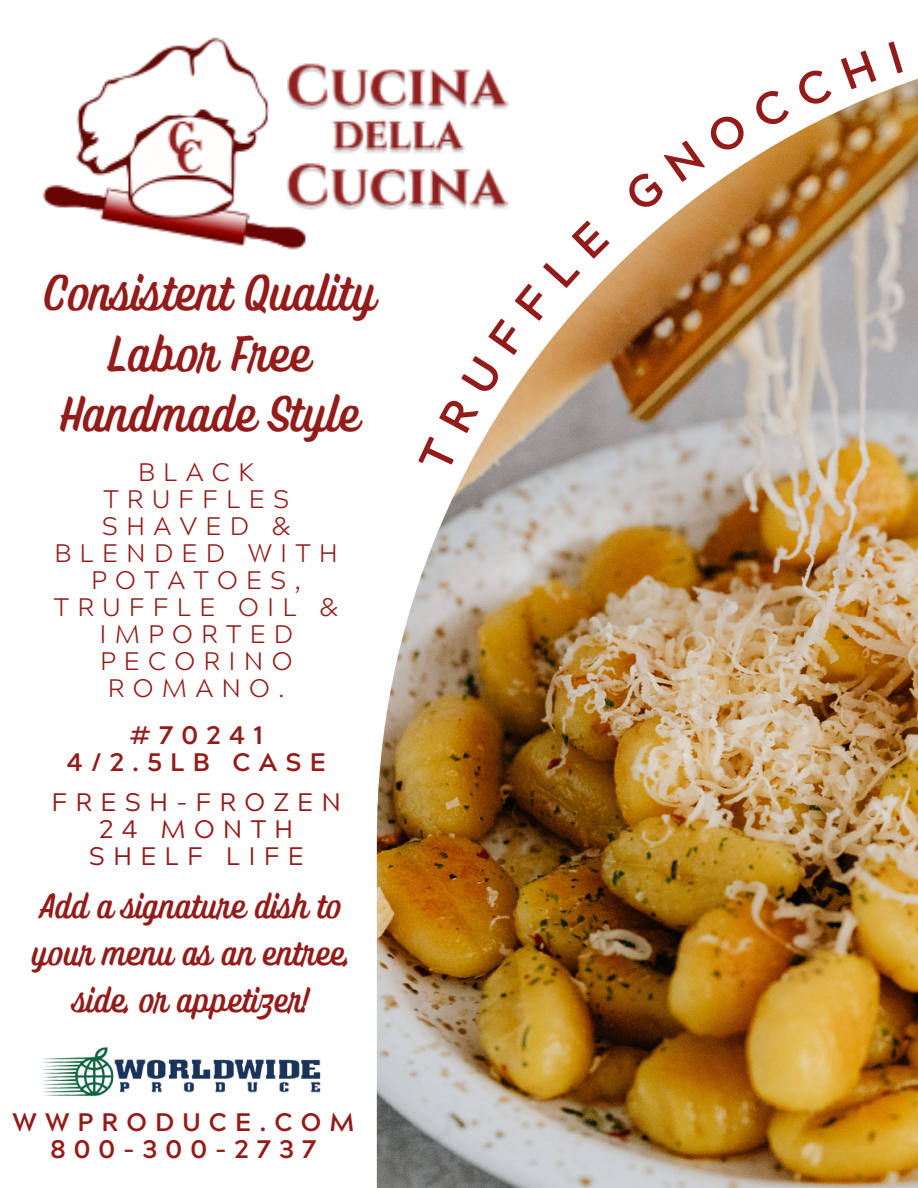
<style>
.page{position:relative;width:918px;height:1188px;background:#fff}
.page>*{position:absolute;margin:0;border:0;box-sizing:border-box;transform-origin:0 0}
.t1{font:49.5px "Ayr Tropika Island Script Casual";color:#931c1a}
.t2{font:34.5px/47.2px "Ayr Tropika Island Script Casual";color:#931c1a;text-align:center}
.t3{font:300 25.35px/27px "Acherus Grotesque";letter-spacing:.325em;color:#931c1a;text-align:center}
.t4{font:700 25.35px "Acherus Grotesque";letter-spacing:.325em;color:#931c1a}
.t5{font:25.35px/27px "Acherus Grotesque";letter-spacing:.325em;color:#931c1a;text-align:center}
</style>
<div class="page">
<img style="left:377px;top:78px;width:541px;height:1110px">
<img style="left:42px;top:37px;width:475px;height:215px">
<img style="left:42px;top:1046px;width:279px;height:51px">
<svg style="left:418px;top:220px;width:192px;height:255px"></svg>
<svg style="left:622px;top:78px;width:211px;height:135px"></svg>
<svg style="left:841px;top:78px;width:35px;height:11px"></svg>
<p class="t1" style="left:43px;top:260px;width:334px">Consistent Quality</p>
<p class="t1" style="left:108px;top:321px;width:204px">Labor Free</p>
<p class="t1" style="left:59px;top:382px;width:301px">Handmade Style</p>
<p class="t3" style="left:54px;top:462px;width:286px">BLACK<br>TRUFFLES<br>SHAVED &amp;<br>BLENDED WITH<br>POTATOES,<br>TRUFFLE OIL &amp;<br>IMPORTED<br>PECORINO<br>ROMANO.</p>
<p class="t4" style="left:130px;top:725px;width:135px">#70241</p>
<p class="t4" style="left:67px;top:752px;width:261px">4/2.5LB CASE</p>
<p class="t5" style="left:51px;top:792px;width:291px">FRESH-FROZEN</p>
<p class="t5" style="left:89px;top:819px;width:217px">24 MONTH<br>SHELF LIFE</p>
<p class="t2" style="left:31px;top:881px;width:320px">Add a signature dish to your menu as an entree, side, or appetizer!</p>
<p class="t4" style="left:13px;top:1112px;width:343px">WWPRODUCE.COM</p>
<p class="t4" style="left:50px;top:1139px;width:268px">800-300-2737</p>
</div>
